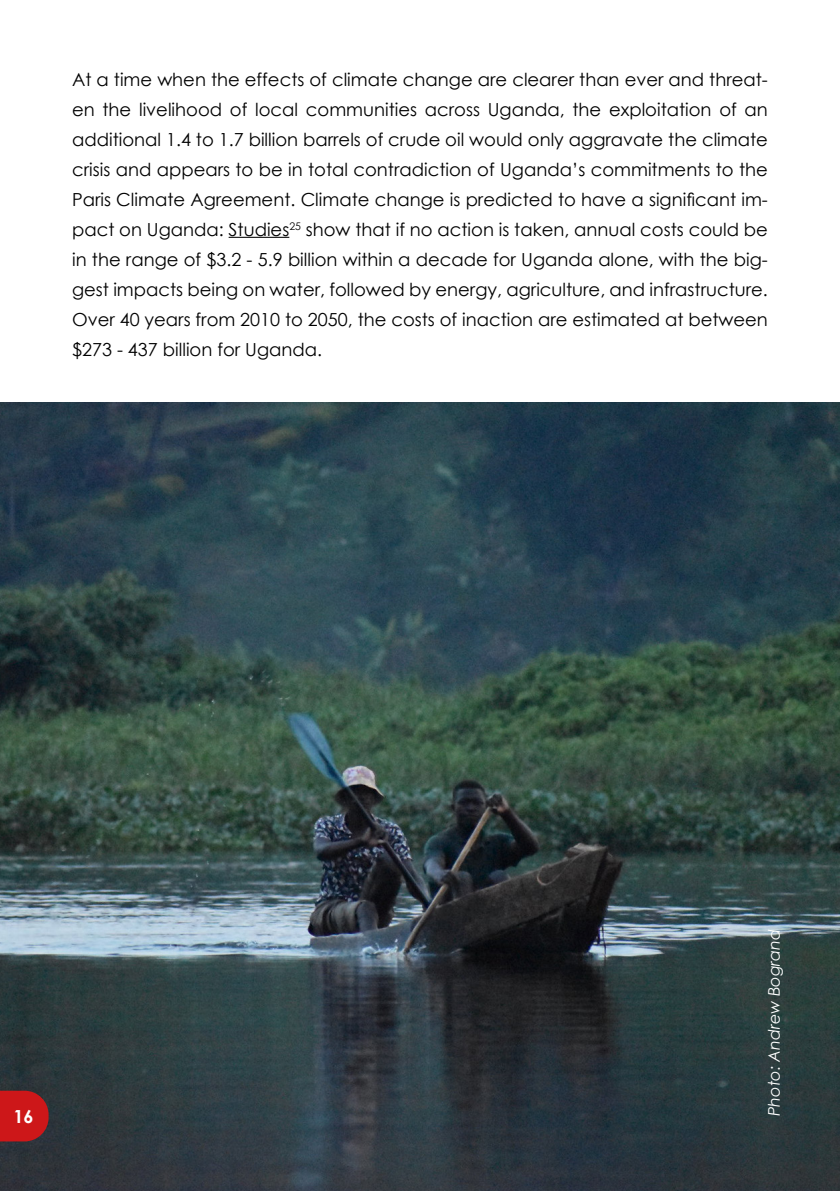
<style>
.page{position:relative;width:840px;height:1191px;background:#fff}
.page>*{position:absolute;margin:0;border:0;box-sizing:border-box;transform-origin:0 0}
.t1{font:18px/30px "Century Gothic";color:#000;text-align:justify}
.t2{font:700 18px "Century Gothic";color:#fff}
.t3{font:italic 16px "Century Gothic";color:#fff}
</style>
<div class="page">
<hr style="left:228px;top:237px;width:61px;height:1px;background:#000">
<img style="left:0;top:403px;width:839px;height:788px">
<svg style="left:0;top:1090px;width:49px;height:51px;background:#ba1a1c"></svg>
<p class="t1" style="left:72px;top:64px;width:697px">At a time when the effects of climate change are clearer than ever and threat&shy;en the livelihood of local communities across Uganda, the exploitation of an additional 1.4 to 1.7 billion barrels of crude oil would only aggravate the climate crisis and appears to be in total contradiction of Uganda’s commitments to the Paris Climate Agreement. Climate change is predicted to have a significant im&shy;pact on Uganda: Studies<sup>25</sup> show that if no action is taken, annual costs could be in the range of $3.2 - 5.9 billion within a decade for Uganda alone, with the big&shy;gest impacts being on water, followed by energy, agriculture, and infrastructure.<br>Over 40 years from 2010 to 2050, the costs of inaction are estimated at between $273 - 437 billion for Uganda.</p>
<p class="t2" style="left:14px;top:1103px;width:22px">16</p>
<p class="t3" style="left:762px;top:1116px;width:188px;rotate:-90deg">Photo: Andrew Bogrand</p>
</div>
